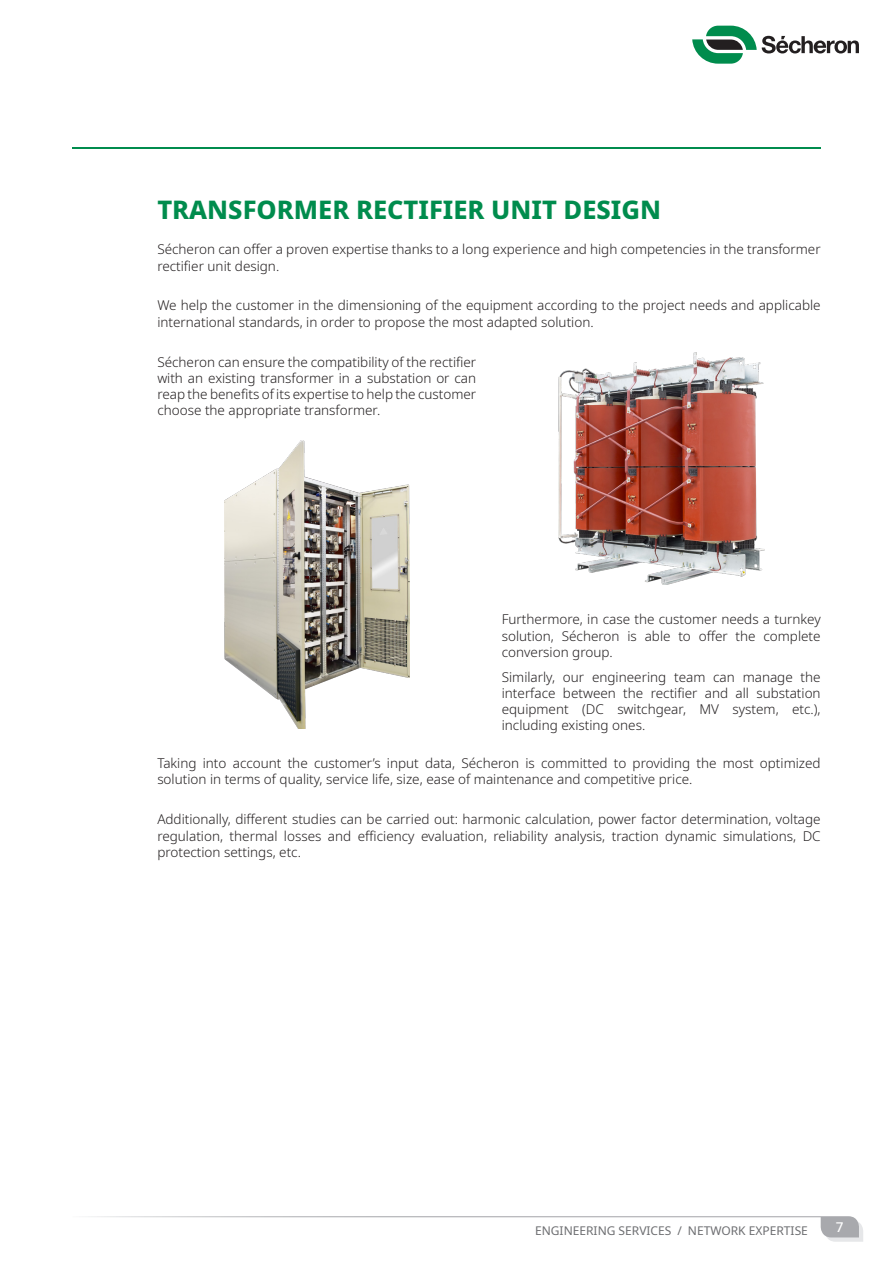
<style>
.page{position:relative;width:893px;height:1263px;background:#fff}
.page>*{position:absolute;margin:0;border:0;box-sizing:border-box;transform-origin:0 0}
.Title_H2{font:800 25.5px "Noto Sans";color:#008c4d}
.t1{font:300 13.5px/16.2px "Noto Sans";color:#231f20;text-align:justify}
.t2{font:500 13.5px "Noto Sans";color:#fff}
.t3{font:12px "Noto Sans";color:#6c6d70}
</style>
<div class="page">
<svg style="left:692px;top:26px;width:167px;height:38px"></svg>
<svg style="left:88px;top:1216px;width:775px;height:26px"></svg>
<img style="left:558px;top:352px;width:206px;height:232px">
<img style="left:224px;top:441px;width:185px;height:287px">
<hr style="left:72px;top:148px;width:749px;height:1px;background:#008c4d">
<p class="Title_H2" style="left:157px;top:191px;width:505px">TRANSFORMER RECTIFIER UNIT DESIGN</p>
<p class="t1" style="left:157px;top:242px;width:665px">Sécheron can offer a proven expertise thanks to a long experience and high competencies in the transformer rectifier unit design.</p>
<p class="t1" style="left:157px;top:298px;width:665px">We help the customer in the dimensioning of the equipment according to the project needs and applicable international standards, in order to propose the most adapted solution.</p>
<p class="t1" style="left:157px;top:354px;width:320px">Sécheron can ensure the compatibility of the rectifier with an existing transformer in a substation or can reap the benefits of its expertise to help the customer choose the appropriate transformer.</p>
<p class="t1" style="left:502px;top:612px;width:320px">Furthermore, in case the customer needs a turnkey solution, Sécheron is able to offer the complete conversion group.</p>
<p class="t1" style="left:502px;top:669px;width:320px">Similarly, our engineering team can manage the interface between the rectifier and all substation equipment (DC switchgear, MV system, etc.), including existing ones.</p>
<p class="t1" style="left:157px;top:755px;width:665px">Taking into account the customer’s input data, Sécheron is committed to providing the most optimized solution in terms of quality, service life, size, ease of maintenance and competitive price.</p>
<p class="t1" style="left:157px;top:812px;width:665px">Additionally, different studies can be carried out: harmonic calculation, power factor determination, voltage regulation, thermal losses and efficiency evaluation, reliability analysis, traction dynamic simulations, DC protection settings, etc.</p>
<p class="t3" style="left:535px;top:1222px;width:272px">ENGINEE RING SE RVICES / NETWORK EXPE RTISE</p>
<p class="t2" style="left:836px;top:1217px;width:9px">7</p>
</div>
